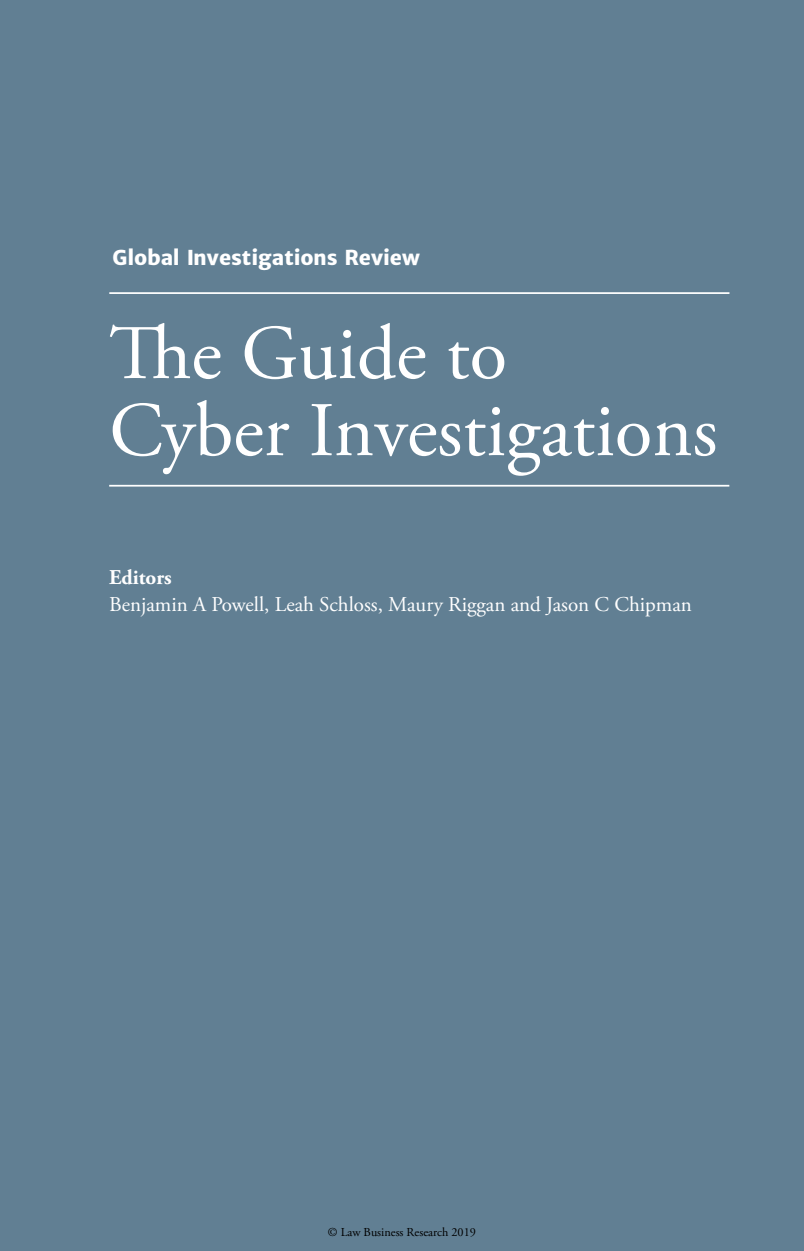
<style>
.page{position:relative;width:804px;height:1251px;background:#fff}
.page>*{position:absolute;margin:0;border:0;box-sizing:border-box;transform-origin:0 0}
.t1{font:77px/77px "Adobe Garamond Pro";color:#fff}
.t2{font:21px "Adobe Garamond Pro";color:#fff}
.t3{font:700 21px "Adobe Garamond Pro";color:#fff}
.t4{font:800 20.3px "Merriweather Sans";letter-spacing:-.005em;color:#fff}
.t5{font:12.25px "Adobe Garamond Pro";color:#000}
</style>
<div class="page">
<div style="left:0;top:0;width:804px;height:1250px;background:#617f93"></div>
<hr style="left:109px;top:292px;width:620px;height:2px;background:#fff">
<hr style="left:109px;top:484px;width:620px;height:2px;background:#fff">
<p class="t4" style="left:112px;top:245px;width:309px">Global Investigations Review</p>
<h1 class="t1" style="left:109px;top:318px;width:609px">The Guide to<br>Cyber Investigations</h1>
<p class="t3" style="left:109px;top:565px;width:64px">Editors</p>
<p class="t2" style="left:109px;top:591px;width:584px">Benjamin A Powell, Leah Schloss, Maury Riggan and Jason C Chipman</p>
<p class="t5" style="left:328px;top:1224px;width:150px">© Law Business Research 2019</p>
</div>
